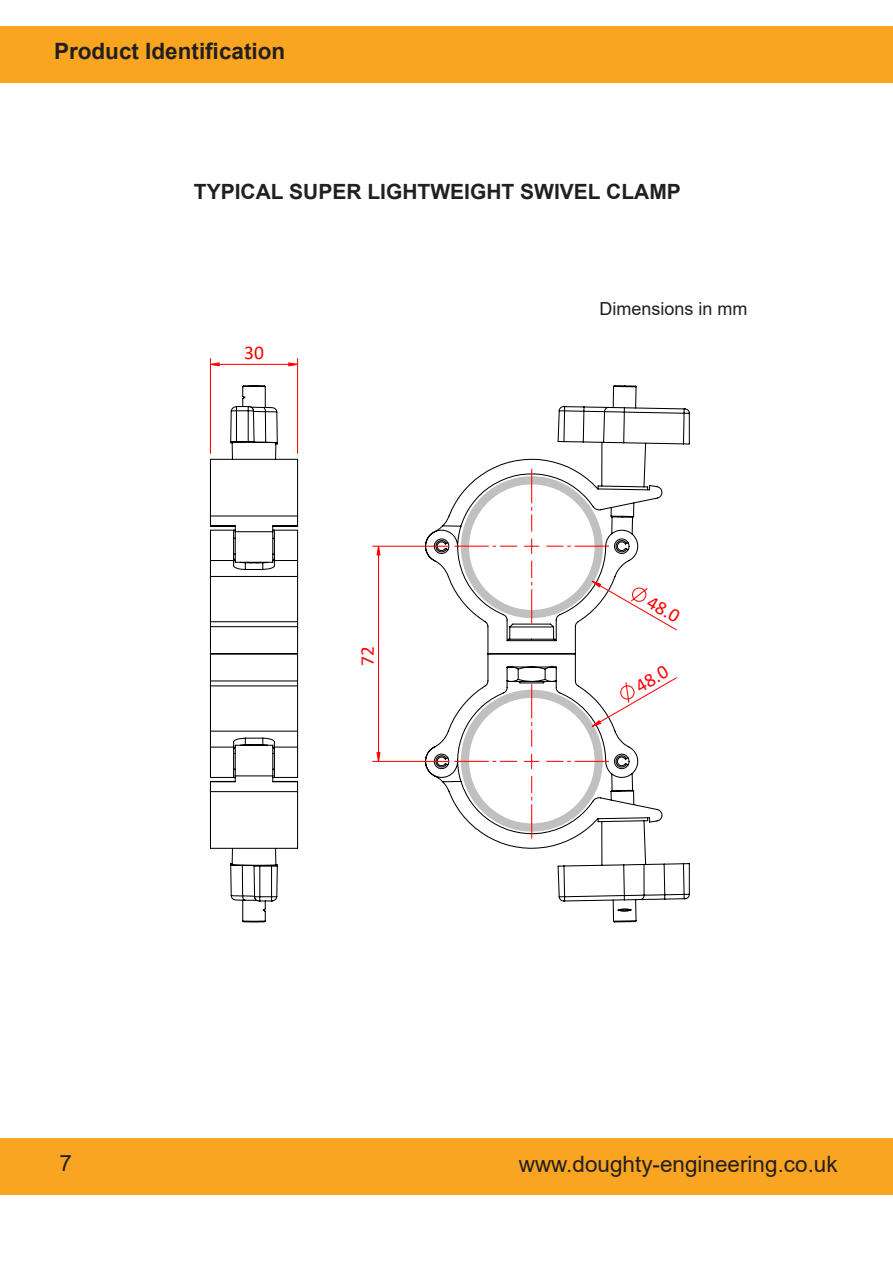
<style>
.page{position:relative;width:893px;height:1263px;background:#fff}
.page>*{position:absolute;margin:0;border:0;box-sizing:border-box;transform-origin:0 0}
.t1{font:22.5px "Arial";color:#231f20}
.t2{font:700 22.5px "Arial";color:#231f20}
.t3{font:700 21px "Arial";color:#231f20}
.t4{font:19.5px "Calibri";color:#f00}
.t5{font:18px "Arial";color:#231f20}
</style>
<div class="page">
<div style="left:0;top:1138px;width:893px;height:57px;background:#faa521"></div>
<div style="left:0;top:26px;width:893px;height:56px;background:#faa521"></div>
<svg style="left:424px;top:385px;width:266px;height:538px"></svg>
<svg style="left:209px;top:384px;width:90px;height:539px"></svg>
<hr style="left:373px;top:546px;width:76px;height:1px;background:#f00">
<hr style="left:373px;top:761px;width:76px;height:1px;background:#f00">
<hr style="left:172px;top:1004px;width:547px;height:1px;background:#c0c0c0">
<hr style="left:172px;top:337px;width:1px;height:604px;background:#c0c0c0">
<hr style="left:172px;top:337px;width:547px;height:1px;background:#c0c0c0">
<hr style="left:794px;top:337px;width:1px;height:604px;background:#c0c0c0">
<hr style="left:297px;top:358px;width:1px;height:95px;background:#f00">
<hr style="left:210px;top:358px;width:1px;height:95px;background:#f00">
<svg style="left:454px;top:676px;width:224px;height:163px"></svg>
<svg style="left:376px;top:545px;width:5px;height:217px"></svg>
<svg style="left:454px;top:469px;width:224px;height:162px"></svg>
<svg style="left:209px;top:362px;width:90px;height:5px"></svg>
<p class="t2" style="left:54px;top:36px;width:233px">Product Identification</p>
<p class="t3" style="left:194px;top:177px;width:488px">TYPICAL SUPER LIGHTWEIGHT SWIVEL CLAMP</p>
<p class="t4" style="left:244px;top:339px;width:21px">30</p>
<p class="t4" style="left:354px;top:666px;width:21px;rotate:-90deg">72</p>
<p class="t5" style="left:600px;top:296px;width:150px">Dimensions in mm</p>
<p class="t4" style="left:655px;top:588px;width:36px;rotate:30deg">48.0</p>
<p class="t4" style="left:630px;top:675px;width:36px;rotate:-30deg">48.0</p>
<p class="t1" style="left:60px;top:1147px;width:14px">7</p>
<p class="t1" style="left:519px;top:1148px;width:320px">www.doughty-engineering.co.uk</p>
</div>
